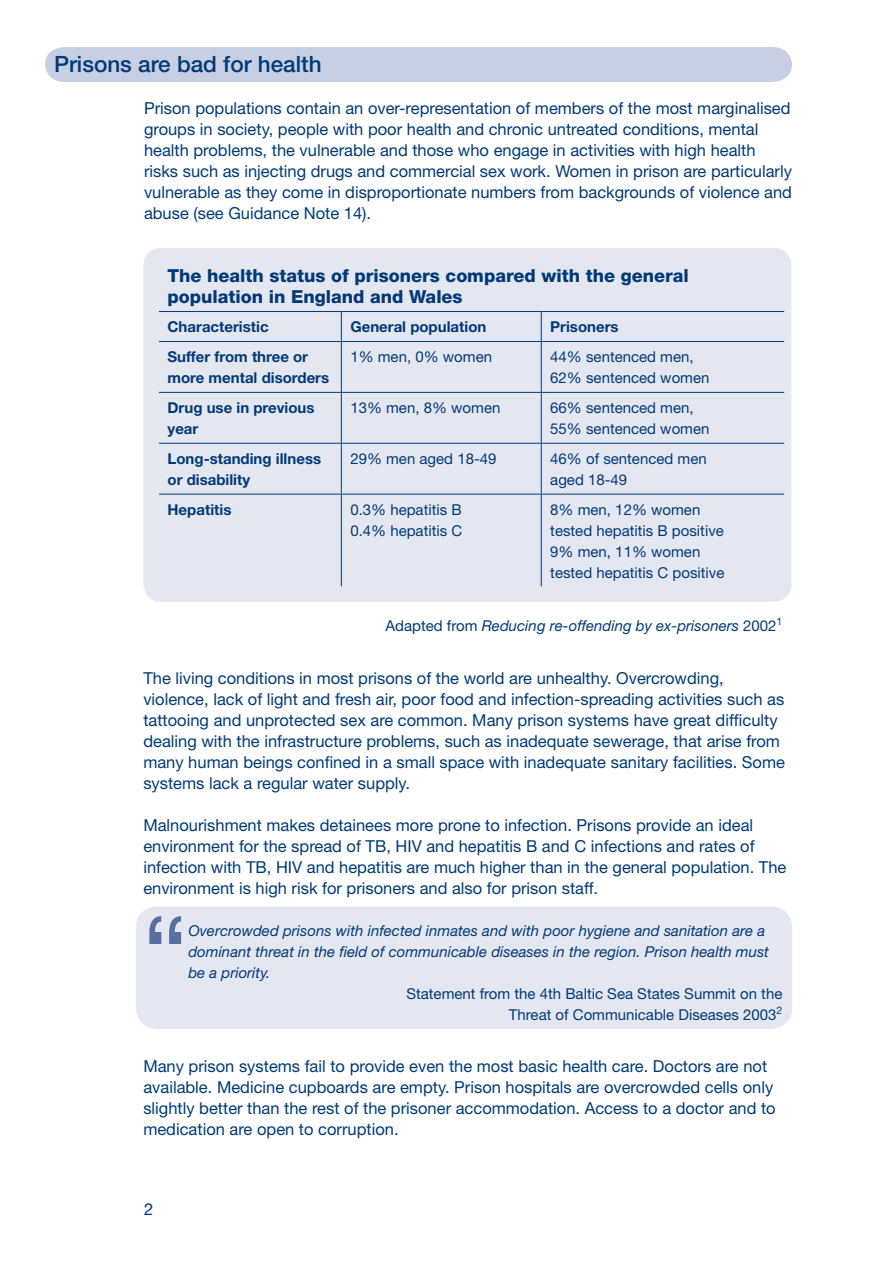
<style>
.page{position:relative;width:893px;height:1263px;background:#fff}
.page>*{position:absolute;margin:0;border:0;box-sizing:border-box;transform-origin:0 0}
.t1{font:500 22.5px "Helvetica Neue";color:#013a78}
.t2{font:800 18px/21px "Helvetica Neue";color:#013a78}
.t3{font:16.5px/21px "Helvetica Neue";color:#013a78}
.t4{font:15px/21px "Helvetica Neue";color:#013a78}
.t5{font:italic 15px/21px "Helvetica Neue";color:#013a78}
.t6{font:700 15px/21px "Helvetica Neue";color:#013a78}
.s1{font-style:normal}
</style>
<div class="page">
<div style="left:136px;top:906px;width:656px;height:123px;background:#e5e7f0"></div>
<svg style="left:149px;top:916px;width:32px;height:28px"></svg>
<div style="left:45px;top:47px;width:747px;height:35px;background:#c9cfe3"></div>
<div style="left:143px;top:248px;width:648px;height:354px;background:#e5e7f0"></div>
<hr style="left:159px;top:311px;width:182px;height:1px;background:#013a78">
<hr style="left:341px;top:311px;width:200px;height:1px;background:#013a78">
<svg style="left:341px;top:312px;width:1px;height:29px"></svg>
<hr style="left:541px;top:311px;width:243px;height:1px;background:#013a78">
<svg style="left:541px;top:312px;width:1px;height:29px"></svg>
<hr style="left:159px;top:341px;width:182px;height:1px;background:#013a78">
<hr style="left:341px;top:341px;width:200px;height:1px;background:#013a78">
<hr style="left:341px;top:342px;width:1px;height:50px;background:#013a78">
<hr style="left:541px;top:341px;width:243px;height:1px;background:#013a78">
<hr style="left:541px;top:342px;width:1px;height:50px;background:#013a78">
<hr style="left:159px;top:392px;width:182px;height:1px;background:#013a78">
<hr style="left:341px;top:392px;width:200px;height:1px;background:#013a78">
<hr style="left:341px;top:393px;width:1px;height:50px;background:#013a78">
<hr style="left:541px;top:392px;width:243px;height:1px;background:#013a78">
<hr style="left:541px;top:393px;width:1px;height:50px;background:#013a78">
<hr style="left:159px;top:443px;width:182px;height:1px;background:#013a78">
<hr style="left:341px;top:443px;width:200px;height:1px;background:#013a78">
<hr style="left:341px;top:444px;width:1px;height:50px;background:#013a78">
<hr style="left:541px;top:443px;width:243px;height:1px;background:#013a78">
<hr style="left:541px;top:444px;width:1px;height:50px;background:#013a78">
<hr style="left:159px;top:494px;width:182px;height:1px;background:#013a78">
<hr style="left:341px;top:494px;width:200px;height:1px;background:#013a78">
<hr style="left:341px;top:494px;width:1px;height:93px;background:#013a78">
<hr style="left:541px;top:494px;width:243px;height:1px;background:#013a78">
<hr style="left:541px;top:494px;width:1px;height:93px;background:#013a78">
<hr style="left:158px;top:258px;width:183px;height:1px;background:#e5e7f0">
<hr style="left:158px;top:259px;width:1px;height:52px;background:#e5e7f0">
<hr style="left:341px;top:258px;width:200px;height:1px;background:#e5e7f0">
<hr style="left:541px;top:258px;width:244px;height:1px;background:#e5e7f0">
<hr style="left:784px;top:259px;width:1px;height:52px;background:#e5e7f0">
<hr style="left:158px;top:311px;width:1px;height:30px;background:#e5e7f0">
<hr style="left:784px;top:311px;width:1px;height:30px;background:#e5e7f0">
<hr style="left:158px;top:341px;width:1px;height:51px;background:#e5e7f0">
<hr style="left:784px;top:341px;width:1px;height:51px;background:#e5e7f0">
<hr style="left:158px;top:392px;width:1px;height:51px;background:#e5e7f0">
<hr style="left:784px;top:392px;width:1px;height:51px;background:#e5e7f0">
<hr style="left:158px;top:443px;width:1px;height:51px;background:#e5e7f0">
<hr style="left:784px;top:443px;width:1px;height:51px;background:#e5e7f0">
<hr style="left:158px;top:494px;width:1px;height:93px;background:#e5e7f0">
<hr style="left:784px;top:494px;width:1px;height:93px;background:#e5e7f0">
<hr style="left:158px;top:587px;width:183px;height:1px;background:#e5e7f0">
<hr style="left:341px;top:587px;width:200px;height:1px;background:#e5e7f0">
<hr style="left:541px;top:587px;width:244px;height:1px;background:#e5e7f0">
<h1 class="t1" style="left:54px;top:50px;width:269px">Prisons are bad for health</h1>
<p class="t3" style="left:144px;top:97px;width:649px">Prison populations contain an over-representation of members of the most marginalised groups in society, people with poor health and chronic untreated conditions, mental health problems, the vulnerable and those who engage in activities with high health risks such as injecting drugs and commercial sex work. Women in prison are particularly vulnerable as they come in disproportionate numbers from backgrounds of violence and abuse (see Guidance Note 14).</p>
<p class="t2" style="left:168px;top:265px;width:523px">The health status of prisoners compared with the general population in England and Wales</p>
<p class="t6" style="left:168px;top:316px;width:103px">Characteristic</p>
<p class="t6" style="left:350px;top:316px;width:138px">General population</p>
<p class="t6" style="left:550px;top:316px;width:70px">Prisoners</p>
<p class="t6" style="left:168px;top:346px;width:163px">Suffer from three or more mental disorders</p>
<p class="t4" style="left:350px;top:346px;width:143px">1% men, 0% women</p>
<p class="t4" style="left:550px;top:346px;width:161px">44% sentenced men,<br>62% sentenced women</p>
<p class="t6" style="left:168px;top:397px;width:148px">Drug use in previous year</p>
<p class="t4" style="left:350px;top:397px;width:152px">13% men, 8% women</p>
<p class="t4" style="left:550px;top:397px;width:161px">66% sentenced men,<br>55% sentenced women</p>
<p class="t6" style="left:168px;top:448px;width:155px">Long-standing illness or disability</p>
<p class="t4" style="left:350px;top:448px;width:148px">29% men aged 18-49</p>
<p class="t4" style="left:550px;top:448px;width:158px">46% of sentenced men aged 18-49</p>
<p class="t6" style="left:168px;top:499px;width:65px">Hepatitis</p>
<p class="t4" style="left:350px;top:499px;width:113px">0.3% hepatitis B<br>0.4% hepatitis C</p>
<p class="t4" style="left:550px;top:499px;width:176px">8% men, 12% women tested hepatitis B positive<br>9% men, 11% women tested hepatitis C positive</p>
<p class="t5" style="left:386px;top:615px;width:398px"><span class="s1">Adapted from</span> Reducing re-offending by ex-prisoners <span class="s1">2002</span><sup>1</sup></p>
<p class="t3" style="left:143px;top:667px;width:643px">The living conditions in most prisons of the world are unhealthy. Overcrowding, violence, lack of light and fresh air, poor food and infection-spreading activities such as tattooing and unprotected sex are common. Many prison systems have great difficulty dealing with the infrastructure problems, such as inadequate sewerage, that arise from many human beings confined in a small space with inadequate sanitary facilities. Some systems lack a regular water supply.</p>
<p class="t3" style="left:143px;top:814px;width:645px">Malnourishment makes detainees more prone to infection. Prisons provide an ideal environment for the spread of TB, HIV and hepatitis B and C infections and rates of infection with TB, HIV and hepatitis are much higher than in the general population. The environment is high risk for prisoners and also for prison staff.</p>
<p class="t5" style="left:188px;top:919px;width:582px">Overcrowded prisons with infected inmates and with poor hygiene and sanitation are a dominant threat in the field of communicable diseases in the region. Prison health must be a priority.</p>
<p class="t4" style="left:406px;top:982px;width:377px;text-align:right">Statement from the 4th Baltic Sea States Summit on the<br>Threat of Communicable Diseases 2003<sup>2</sup></p>
<p class="t3" style="left:143px;top:1055px;width:634px">Many prison systems fail to provide even the most basic health care. Doctors are not available. Medicine cupboards are empty. Prison hospitals are overcrowded cells only slightly better than the rest of the prisoner accommodation. Access to a doctor and to medication are open to corruption.</p>
<p class="t3" style="left:144px;top:1198px;width:11px">2</p>
</div>
